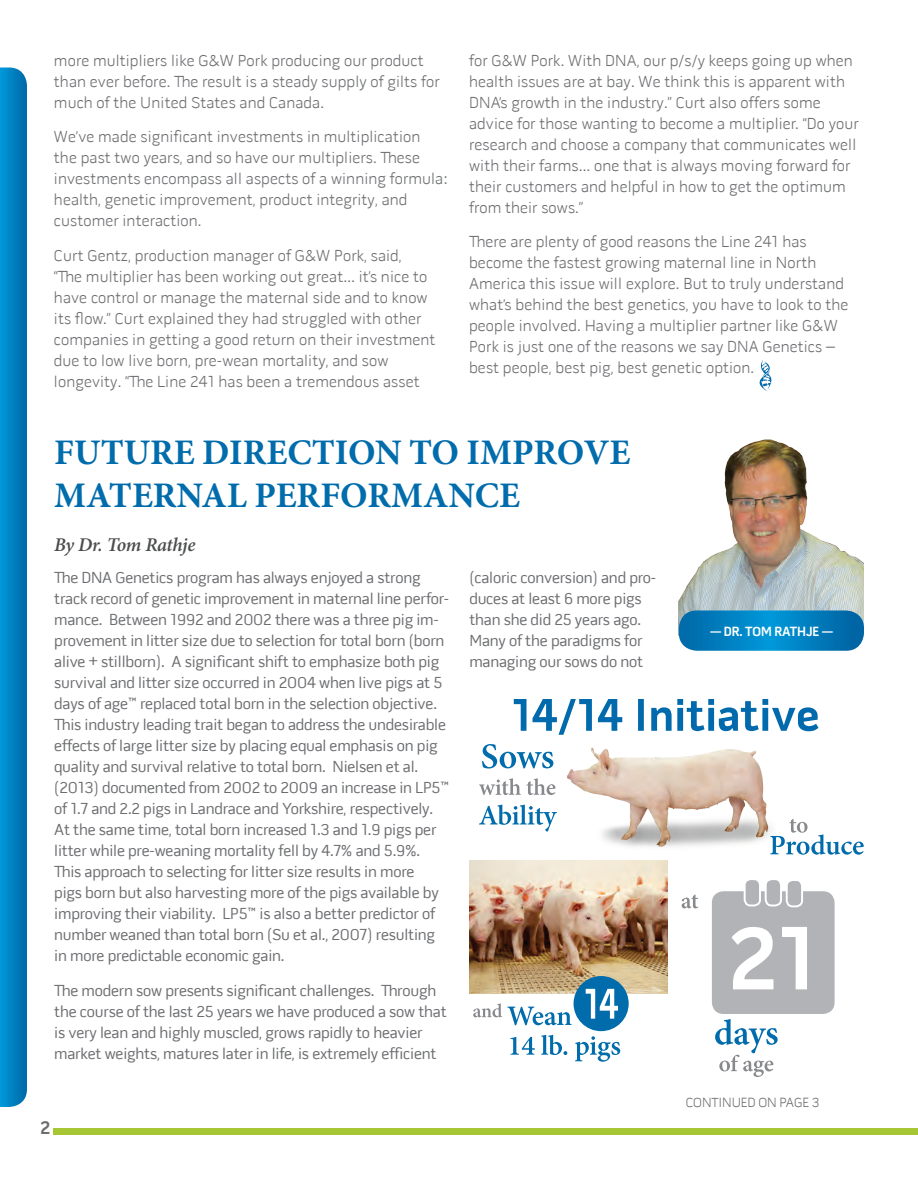
<style>
.page{position:relative;width:918px;height:1188px;background:#fff}
.page>*{position:absolute;margin:0;border:0;box-sizing:border-box;transform-origin:0 0}
.t1{font:700 36px/43.5px "Minion Pro";color:#006cac}
.t2{font:italic 600 19.5px "Minion Pro";letter-spacing:-.015em;color:#4b4c4d}
.t3{font:700 18.75px "Pill Gothic 600 mg";color:#6c6d70}
.t4{font:300 16.2px/21px "Pill Gothic 600 mg";letter-spacing:.01em;color:#6c6d70}
.t5{font:16.2px/21px "Pill Gothic 600 mg";letter-spacing:-.01em;color:#6c6d70}
.t6{font:300 13.5px "Pill Gothic 600 mg";letter-spacing:-.01em;color:#6c6d70}
.t7{font:700 13.5px "Pill Gothic 600 mg";letter-spacing:-.01em;color:#fff}
</style>
<div class="page">
<div style="left:53px;top:1128px;width:865px;height:6px;background:#a6c733"></div>
<svg style="left:0;top:68px;width:27px;height:1039px"></svg>
<img style="left:679px;top:439px;width:185px;height:171px">
<svg style="left:679px;top:610px;width:185px;height:41px"></svg>
<div style="left:712px;top:891px;width:123px;height:123px;background:#b2b3b7;border-radius:12px"></div>
<div style="left:745px;top:879px;width:15px;height:27px;background:#b2b3b7;border-radius:6px"></div>
<div style="left:744px;top:878px;width:17px;height:28px;border:2px solid #fff;border-radius:6px"></div>
<div style="left:766px;top:879px;width:15px;height:27px;background:#b2b3b7;border-radius:6px"></div>
<div style="left:765px;top:878px;width:17px;height:28px;border:2px solid #fff;border-radius:6px"></div>
<div style="left:787px;top:880px;width:15px;height:26px;background:#b2b3b7;border-radius:6px"></div>
<div style="left:786px;top:879px;width:17px;height:28px;border:2px solid #fff;border-radius:6px"></div>
<img style="left:567px;top:747px;width:203px;height:100px">
<img style="left:469px;top:860px;width:199px;height:134px">
<div style="left:574px;top:976px;width:55px;height:55px;background:#006cac;border-radius:50%"></div>
<svg style="left:715px;top:1019px;width:63px;height:58px"></svg>
<svg style="left:586px;top:989px;width:32px;height:30px"></svg>
<svg style="left:510px;top:1035px;width:110px;height:27px"></svg>
<svg style="left:473px;top:1003px;width:99px;height:22px"></svg>
<svg style="left:732px;top:927px;width:75px;height:62px"></svg>
<svg style="left:682px;top:894px;width:16px;height:14px"></svg>
<svg style="left:770px;top:819px;width:94px;height:36px"></svg>
<svg style="left:479px;top:805px;width:78px;height:27px"></svg>
<svg style="left:479px;top:778px;width:76px;height:17px"></svg>
<svg style="left:482px;top:744px;width:71px;height:25px"></svg>
<svg style="left:514px;top:699px;width:304px;height:36px"></svg>
<svg style="left:760px;top:360px;width:11px;height:32px"></svg>
<p class="t4" style="left:54px;top:50px;width:387px">more multipliers like G&amp;W Pork producing our product than ever before. The result is a steady supply of gilts for much of the United States and Canada.</p>
<p class="t4" style="left:54px;top:126px;width:395px">We’ve made significant investments in multiplication<br>the past two years, and so have our multipliers. These investments encompass all aspects of a winning formula: health, genetic improvement, product integrity, and customer interaction.</p>
<p class="t4" style="left:54px;top:245px;width:383px">Curt Gentz, production manager of G&amp;W Pork, said,<br>“The multiplier has been working out great… it’s nice to have control or manage the maternal side and to know its flow.” Curt explained they had struggled with other companies in getting a good return on their investment due to low live born, pre-wean mortality, and sow longevity. “The Line 241 has been a tremendous asset</p>
<p class="t4" style="left:469px;top:50px;width:391px">for G&amp;W Pork. With DNA, our p/s/y keeps going up when health issues are at bay. We think this is apparent with DNA’s growth in the industry.” Curt also offers some advice for those wanting to become a multiplier. “Do your research and choose a company that communicates well with their farms… one that is always moving forward for their customers and helpful in how to get the optimum from their sows.”</p>
<p class="t4" style="left:469px;top:231px;width:381px">There are plenty of good reasons the Line 241 has become the fastest growing maternal line in North America this issue will explore. But to truly understand what’s behind the best genetics, you have to look to the people involved. Having a multiplier partner like G&amp;W Pork is just one of the reasons we say DNA Genetics – best people, best pig, best genetic option.</p>
<p class="t1" style="left:54px;top:430px;width:578px">FUTURE DIRECTION TO IMPROVE<br>MATERNAL PERFORMANCE</p>
<p class="t2" style="left:54px;top:531px;width:143px">By Dr. Tom Rathje</p>
<p class="t5" style="left:54px;top:568px;width:396px">The DNA Genetics program has always enjoyed a strong track record of genetic improvement in maternal line perfor&shy;mance. Between 1992 and 2002 there was a three pig im&shy;provement in litter size due to selection for total born (born alive + stillborn). A significant shift to emphasize both pig survival and litter size occurred in 2004 when live pigs at 5 days of age™ replaced total born in the selection objective.<br>This industry leading trait began to address the undesirable effects of large litter size by placing equal emphasis on pig quality and survival relative to total born. Nielsen et al. (2013) documented from 2002 to 2009 an increase in LP5™ of 1.7 and 2.2 pigs in Landrace and Yorkshire, respectively.<br>At the same time, total born increased 1.3 and 1.9 pigs per litter while pre-weaning mortality fell by 4.7% and 5.9%.<br>This approach to selecting for litter size results in more<br>pigs born but also harvesting more of the pigs available by improving their viability. LP5™ is also a better predictor of number weaned than total born (Su et al., 2007) resulting in more predictable economic gain.</p>
<p class="t5" style="left:54px;top:980px;width:394px">The modern sow presents significant challenges. Through the course of the last 25 years we have produced a sow that is very lean and highly muscled, grows rapidly to heavier market weights, matures later in life, is extremely efficient</p>
<p class="t5" style="left:469px;top:567px;width:188px">(caloric conversion) and pro&shy;duces at least 6 more pigs than she did 25 years ago.<br>Many of the paradigms for managing our sows do not</p>
<p class="t3" style="left:40px;top:1117px;width:12px">2</p>
<p class="t7" style="left:710px;top:623px;width:124px">— DR. TOM RATHJE —</p>
<p class="t6" style="left:686px;top:1094px;width:135px">CONTINUED ON PAGE 3</p>
</div>
